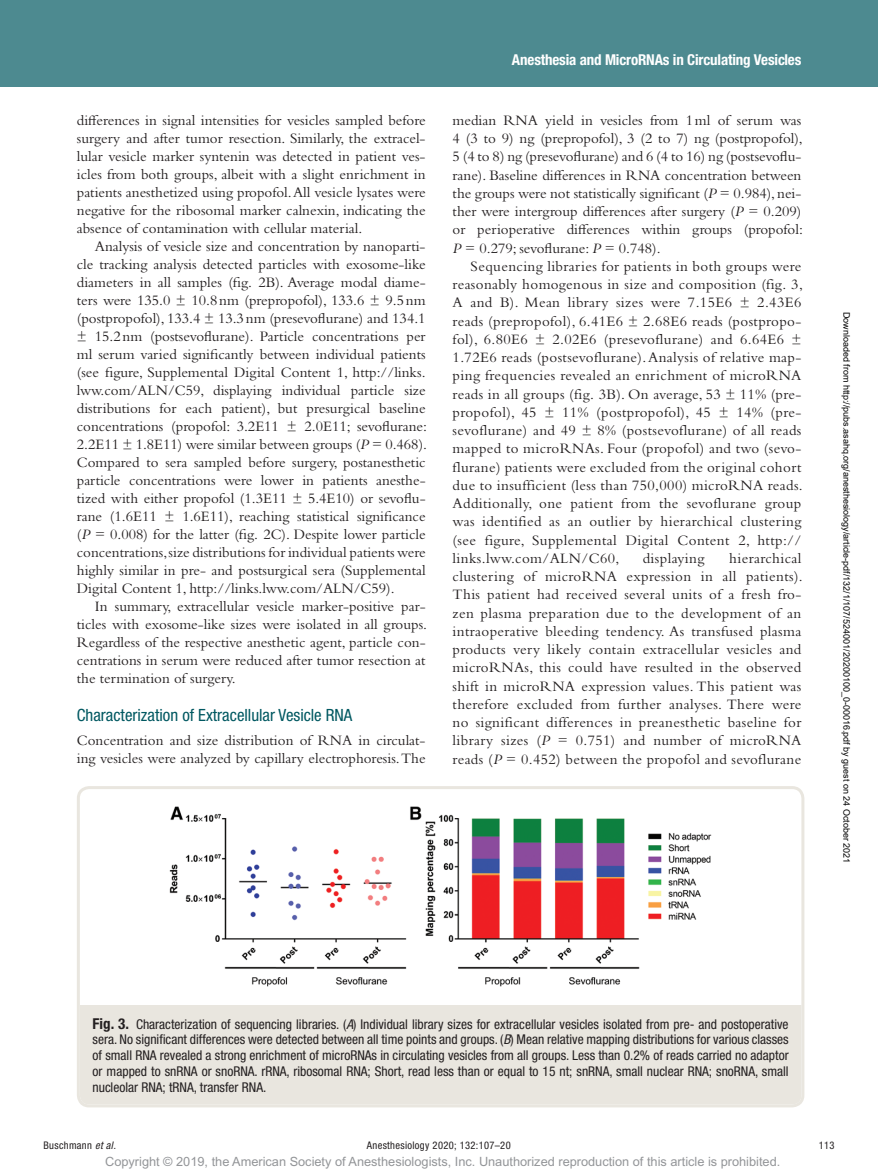
<style>
.page{position:relative;width:878px;height:1175px;background:#fff}
.page>*{position:absolute;margin:0;border:0;box-sizing:border-box;transform-origin:0 0}
.t1{font:condensed 16.8px "Helvetica Neue LT Std";color:#005861}
.t2{font:15px/18.3px "Bembo Std";color:#231f20;text-align:justify}
.t3{font:700 condensed 15px "Helvetica Neue LT Std";letter-spacing:-.01em;color:#fff}
.t4{font:condensed 13.5px/15.8px "Helvetica Neue LT Std";color:#231f20;text-align:justify}
.t5{font:12.75px "Arial MT Std";color:#939598}
.t6{font:condensed 10.5px "Helvetica Neue LT Std";letter-spacing:.03em;color:#231f20}
.t7{font:9px "Arial";color:#000}
.s1{font-style:italic}
.s2{font-weight:700;font-size:15px}
</style>
<div class="page">
<div style="left:0;top:0;width:878px;height:86px;background:#4d8a90"></div>
<img style="left:169px;top:806px;width:543px;height:181px">
<div style="left:80px;top:1005px;width:721px;height:99px;background:#e9e6df"></div>
<div style="left:77px;top:786px;width:727px;height:321px;border:3px solid #e9e6df;border-radius:11px"></div>
<p class="t2" style="left:77px;top:111px;width:350px">differences in signal intensities for vesicles sampled before surgery and after tumor resection. Similarly, the extracel&shy;lular vesicle marker syntenin was detected in patient ves&shy;icles from both groups, albeit with a slight enrichment in patients anesthetized using propofol. All vesicle lysates were negative for the ribosomal marker calnexin, indicating the absence of contamination with cellular material.</p>
<p class="t2" style="left:77px;top:237px;width:352px;text-indent:18px">Analysis of vesicle size and concentration by nanoparti&shy;cle tracking analysis detected particles with exosome-like diameters in all samples (fig. 2B). Average modal diame&shy;ters were 135.0 ± 10.8nm (prepropofol), 133.6 ± 9.5nm (postpropofol), 133.4 ± 13.3nm (presevoflurane) and 134.1 ± 15.2nm (postsevoflurane). Particle concentrations per ml serum varied significantly between individual patients (see figure, Supplemental Digital Content 1, http://links. lww.com/ALN/C59, displaying individual particle size distributions for each patient), but presurgical baseline concentrations (propofol: 3.2E11 ± 2.0E11; sevoflurane:<br>2.2E11 ± 1.8E11) were similar between groups (<span class="s1">P</span> = 0.468).<br>Compared to sera sampled before surgery, postanesthetic particle concentrations were lower in patients anesthe&shy;tized with either propofol (1.3E11 ± 5.4E10) or sevoflu&shy;rane (1.6E11 ± 1.6E11), reaching statistical significance (<span class="s1">P</span> = 0.008) for the latter (fig. 2C). Despite lower particle concentrations, size distributions for individual patients were highly similar in pre- and postsurgical sera (Supplemental Digital Content 1, http://links.lww.com/ALN/C59).</p>
<p class="t2" style="left:77px;top:597px;width:352px;text-indent:18px">In summary, extracellular vesicle marker-positive par&shy;ticles with exosome-like sizes were isolated in all groups.<br>Regardless of the respective anesthetic agent, particle con&shy;centrations in serum were reduced after tumor resection at the termination of surgery.</p>
<p class="t1" style="left:77px;top:705px;width:277px">Characterization of Extracellular Vesicle RNA</p>
<p class="t2" style="left:77px;top:731px;width:350px">Concentration and size distribution of RNA in circulat&shy;ing vesicles were analyzed by capillary electrophoresis. The</p>
<p class="t3" style="left:512px;top:51px;width:291px">Anesthesia and MicroRNAs in Circulating Vesicles</p>
<p class="t2" style="left:452px;top:111px;width:352px">median RNA yield in vesicles from 1ml of serum was 4 (3 to 9) ng (prepropofol), 3 (2 to 7) ng (postpropofol), 5 (4 to 8) ng (presevoflurane) and 6 (4 to 16) ng (postsevoflu&shy;rane). Baseline differences in RNA concentration between the groups were not statistically significant (<span class="s1">P</span> = 0.984), nei&shy;ther were intergroup differences after surgery (<span class="s1">P</span> = 0.209) or perioperative differences within groups (propofol:<br><span class="s1">P</span> = 0.279; sevoflurane: <span class="s1">P</span> = 0.748).</p>
<p class="t2" style="left:452px;top:257px;width:352px;text-indent:18px">Sequencing libraries for patients in both groups were reasonably homogenous in size and composition (fig. 3, A and B). Mean library sizes were 7.15E6 ± 2.43E6 reads (prepropofol), 6.41E6 ± 2.68E6 reads (postpropo&shy;fol), 6.80E6 ± 2.02E6 (presevoflurane) and 6.64E6 ± 1.72E6 reads (postsevoflurane). Analysis of relative map&shy;ping frequencies revealed an enrichment of microRNA reads in all groups (fig. 3B). On average, 53 ± 11% (pre&shy;propofol), 45 ± 11% (postpropofol), 45 ± 14% (pre&shy;sevoflurane) and 49 ± 8% (postsevoflurane) of all reads mapped to microRNAs. Four (propofol) and two (sevo&shy;flurane) patients were excluded from the original cohort due to insufficient (less than 750,000) microRNA reads.<br>Additionally, one patient from the sevoflurane group was identified as an outlier by hierarchical clustering (see figure, Supplemental Digital Content 2, http:// links.lww.com/ALN/C60,</p>
<p class="t2" style="left:452px;top:548px;width:352px;text-indent:276px">hierarchical clustering of microRNA expression in all patients).<br>This patient had received several units of a fresh fro&shy;zen plasma preparation due to the development of an intraoperative bleeding tendency. As transfused plasma products very likely contain extracellular vesicles and microRNAs, this could have resulted in the observed shift in microRNA expression values. This patient was therefore excluded from further analyses. There were no significant differences in preanesthetic baseline for library sizes (<span class="s1">P</span> = 0.751) and number of microRNA reads (<span class="s1">P</span> = 0.452) between the propofol and sevoflurane</p>
<p class="t2" style="left:642px;top:548px;width:63px">displaying</p>
<p class="t7" style="left:850px;top:312px;width:553px;rotate:90deg">Downloaded from http://pubs.asahq.org/anesthesiology/article-pdf/132/1/107/524001/20200100_0-00016.pdf by guest on 24 October 2021</p>
<p class="t4" style="left:93px;top:1015px;width:697px"><span class="s2">Fig. 3.</span> Characterization of sequencing libraries. (<span class="s1">A</span>) Individual library sizes for extracellular vesicles isolated from pre- and postoperative sera. No significant differences were detected between all time points and groups. (<span class="s1">B</span>) Mean relative mapping distributions for various classes of small RNA revealed a strong enrichment of microRNAs in circulating vesicles from all groups. Less than 0.2% of reads carried no adaptor or mapped to snRNA or snoRNA. rRNA, ribosomal RNA; Short, read less than or equal to 15 nt; snRNA, small nuclear RNA; snoRNA, small nucleolar RNA; tRNA, transfer RNA.</p>
<p class="t6" style="left:44px;top:1139px;width:74px">Buschmann <span class="s1">et al.</span></p>
<p class="t6" style="left:367px;top:1139px;width:145px">Anesthesiology 2020; 132:107–20</p>
<p class="t6" style="left:818px;top:1139px;width:17px">113</p>
<p class="t5" style="left:105px;top:1154px;width:676px">Copyright © 2019, the American Society of Anesthesiologists, Inc. Unauthorized reproduction of this article is prohibited.</p>
</div>
